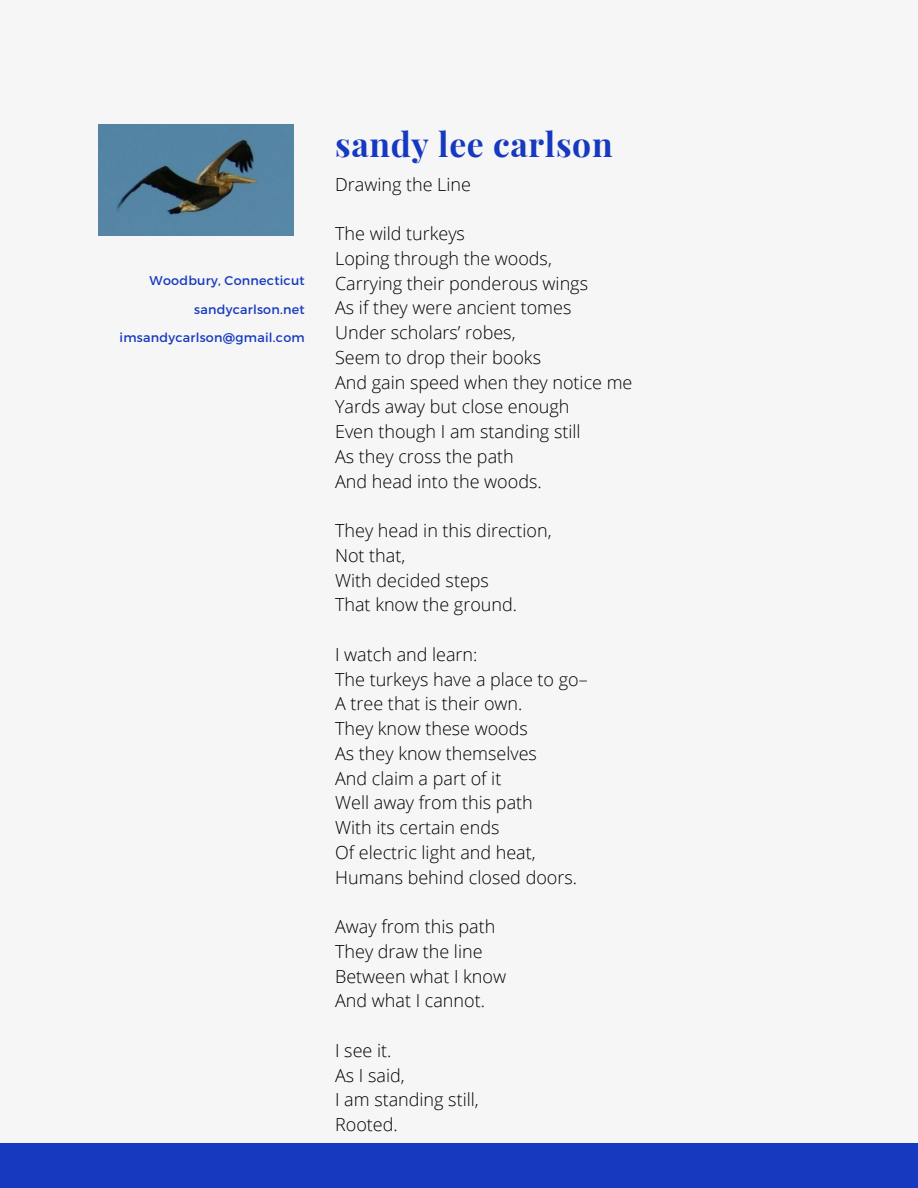
<style>
.page{position:relative;width:918px;height:1188px;background:#f6f6f6}
.page>*{position:absolute;margin:0;border:0;box-sizing:border-box;transform-origin:0 0}
.t1{font:700 33.6px "Playfair Display";letter-spacing:.02em;color:#1639c0}
.t2{font:300 18px "Open Sans";color:#000}
.t3{font:12.75px "Montserrat";letter-spacing:.02em;color:#1639c0}
</style>
<div class="page">
<img style="left:98px;top:124px;width:195px;height:112px">
<div style="left:0;top:1143px;width:918px;height:45px;background:#1639c0"></div>
<p class="t3" style="left:150px;top:272px;width:157px">Woodbury, Connecticut</p>
<p class="t3" style="left:194px;top:301px;width:112px">sandycarlson.net</p>
<p class="t3" style="left:120px;top:329px;width:187px">imsandycarlson@gmail.com</p>
<p class="t1" style="left:335px;top:121px;width:279px">sandy lee carlson</p>
<p class="t2" style="left:335px;top:171px;width:137px">Drawing the Line</p>
<p class="t2" style="left:335px;top:221px;width:131px">The wild turkeys</p>
<p class="t2" style="left:335px;top:246px;width:218px">Loping through the woods,</p>
<p class="t2" style="left:335px;top:270px;width:254px">Carrying their ponderous wings</p>
<p class="t2" style="left:335px;top:295px;width:238px">As if they were ancient tomes</p>
<p class="t2" style="left:335px;top:320px;width:182px">Under scholars’ robes,</p>
<p class="t2" style="left:335px;top:345px;width:207px">Seem to drop their books</p>
<p class="t2" style="left:335px;top:369px;width:299px">And gain speed when they notice me</p>
<p class="t2" style="left:335px;top:394px;width:236px">Yards away but close enough</p>
<p class="t2" style="left:335px;top:419px;width:247px">Even though I am standing still</p>
<p class="t2" style="left:335px;top:444px;width:180px">As they cross the path</p>
<p class="t2" style="left:335px;top:468px;width:208px">And head into the woods.</p>
<p class="t2" style="left:335px;top:518px;width:218px">They head in this direction,</p>
<p class="t2" style="left:335px;top:543px;width:72px">Not that,</p>
<p class="t2" style="left:335px;top:567px;width:155px">With decided steps</p>
<p class="t2" style="left:335px;top:592px;width:183px">That know the ground.</p>
<p class="t2" style="left:335px;top:642px;width:144px">I watch and learn:</p>
<p class="t2" style="left:335px;top:666px;width:254px">The turkeys have a place to go–</p>
<p class="t2" style="left:335px;top:691px;width:189px">A tree that is their own.</p>
<p class="t2" style="left:335px;top:716px;width:194px">They know these woods</p>
<p class="t2" style="left:335px;top:741px;width:203px">As they know themselves</p>
<p class="t2" style="left:335px;top:765px;width:168px">And claim a part of it</p>
<p class="t2" style="left:335px;top:790px;width:199px">Well away from this path</p>
<p class="t2" style="left:335px;top:815px;width:166px">With its certain ends</p>
<p class="t2" style="left:335px;top:840px;width:202px">Of electric light and heat,</p>
<p class="t2" style="left:335px;top:864px;width:243px">Humans behind closed doors.</p>
<p class="t2" style="left:335px;top:914px;width:162px">Away from this path</p>
<p class="t2" style="left:335px;top:939px;width:149px">They draw the line</p>
<p class="t2" style="left:335px;top:963px;width:172px">Between what I know</p>
<p class="t2" style="left:335px;top:988px;width:151px">And what I cannot.</p>
<p class="t2" style="left:335px;top:1038px;width:58px">I see it.</p>
<p class="t2" style="left:335px;top:1062px;width:71px">As I said,</p>
<p class="t2" style="left:335px;top:1087px;width:145px">I am standing still,</p>
<p class="t2" style="left:335px;top:1112px;width:64px">Rooted.</p>
</div>
